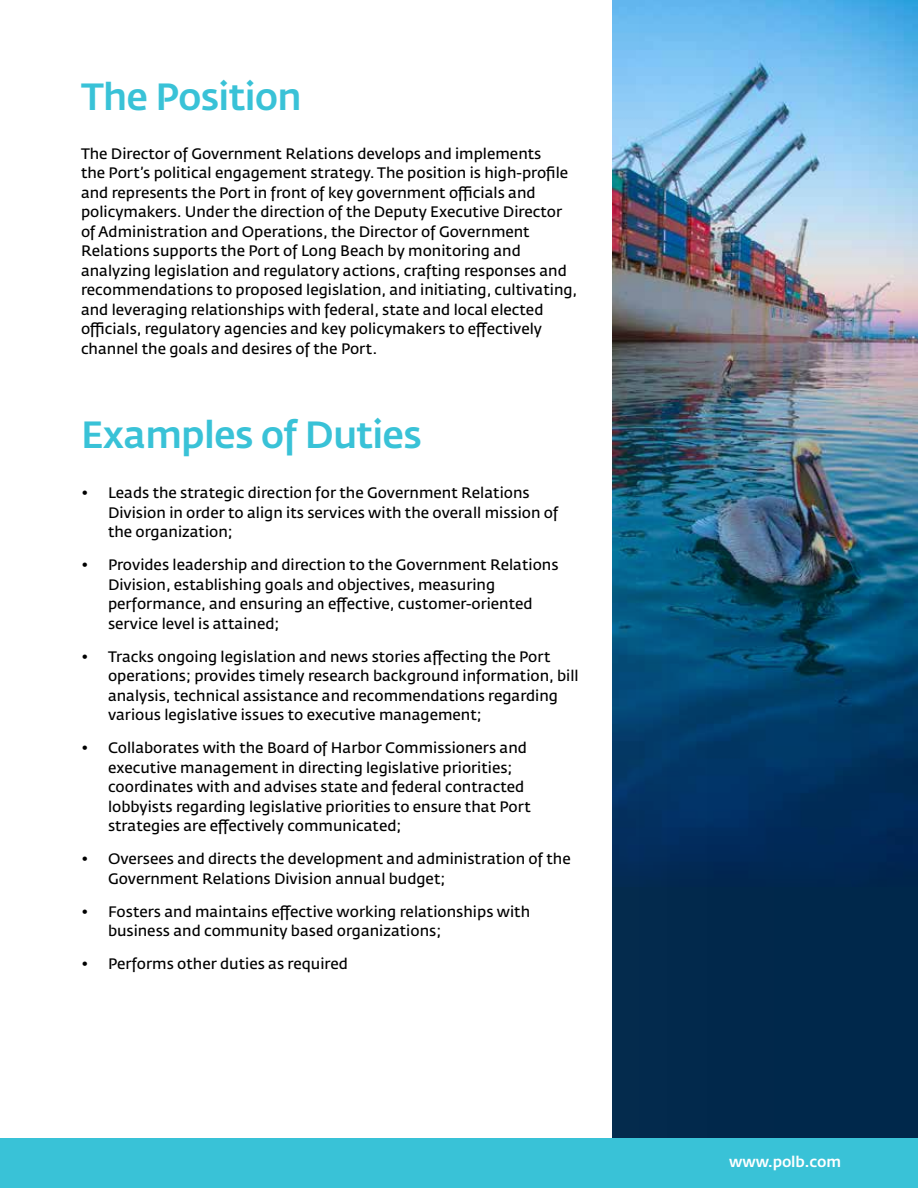
<style>
.page{position:relative;width:918px;height:1188px;background:#fff}
.page>*{position:absolute;margin:0;border:0;box-sizing:border-box;transform-origin:0 0}
.t1{font:500 37.5px "Fedra Sans Std";letter-spacing:-.02em;color:#39c2d7}
.t2{font:600 15px/19.5px "Fedra Sans Std";color:#000}
.t3{font:500 15px "Fedra Sans Std";letter-spacing:-.01em;color:#fff}
</style>
<div class="page">
<div style="left:612px;top:0;width:306px;height:1188px;background:#00284b"></div>
<img style="left:612px;top:0;width:306px;height:877px">
<div style="left:0;top:1138px;width:918px;height:50px;background:#39c2d7"></div>
<h1 class="t1" style="left:81px;top:74px;width:222px">The Position</h1>
<p class="t2" style="left:81px;top:144px;width:498px">The Director of Government Relations develops and implements<br>the Port’s political engagement strategy. The position is high-profile and represents the Port in front of key government officials and policymakers. Under the direction of the Deputy Executive Director of Administration and Operations, the Director of Government Relations supports the Port of Long Beach by monitoring and analyzing legislation and regulatory actions, crafting responses and recommendations to proposed legislation, and initiating, cultivating, and leveraging relationships with federal, state and local elected officials, regulatory agencies and key policymakers to effectively channel the goals and desires of the Port.</p>
<h1 class="t1" style="left:81px;top:411px;width:342px">Examples of Duties</h1>
<p class="t2" style="left:108px;top:483px;width:452px;text-indent:-27px">• Leads the strategic direction for the Government Relations<br>Division in order to align its services with the overall mission of the organization;</p>
<p class="t2" style="left:108px;top:555px;width:452px;text-indent:-27px">• Provides leadership and direction to the Government Relations Division, establishing goals and objectives, measuring performance, and ensuring an effective, customer-oriented service level is attained;</p>
<p class="t2" style="left:108px;top:647px;width:472px;text-indent:-27px">• Tracks ongoing legislation and news stories affecting the Port operations; provides timely research background information, bill analysis, technical assistance and recommendations regarding various legislative issues to executive management;</p>
<p class="t2" style="left:108px;top:738px;width:424px;text-indent:-27px">• Collaborates with the Board of Harbor Commissioners and executive management in directing legislative priorities; coordinates with and advises state and federal contracted lobbyists regarding legislative priorities to ensure that Port strategies are effectively communicated;</p>
<p class="t2" style="left:108px;top:849px;width:464px;text-indent:-27px">• Oversees and directs the development and administration of the<br>Government Relations Division annual budget;</p>
<p class="t2" style="left:108px;top:902px;width:424px;text-indent:-27px">• Fosters and maintains effective working relationships with business and community based organizations;</p>
<p class="t2" style="left:81px;top:954px;width:268px">• Performs other duties as required</p>
<p class="t3" style="left:729px;top:1152px;width:113px">www.polb.com</p>
</div>
